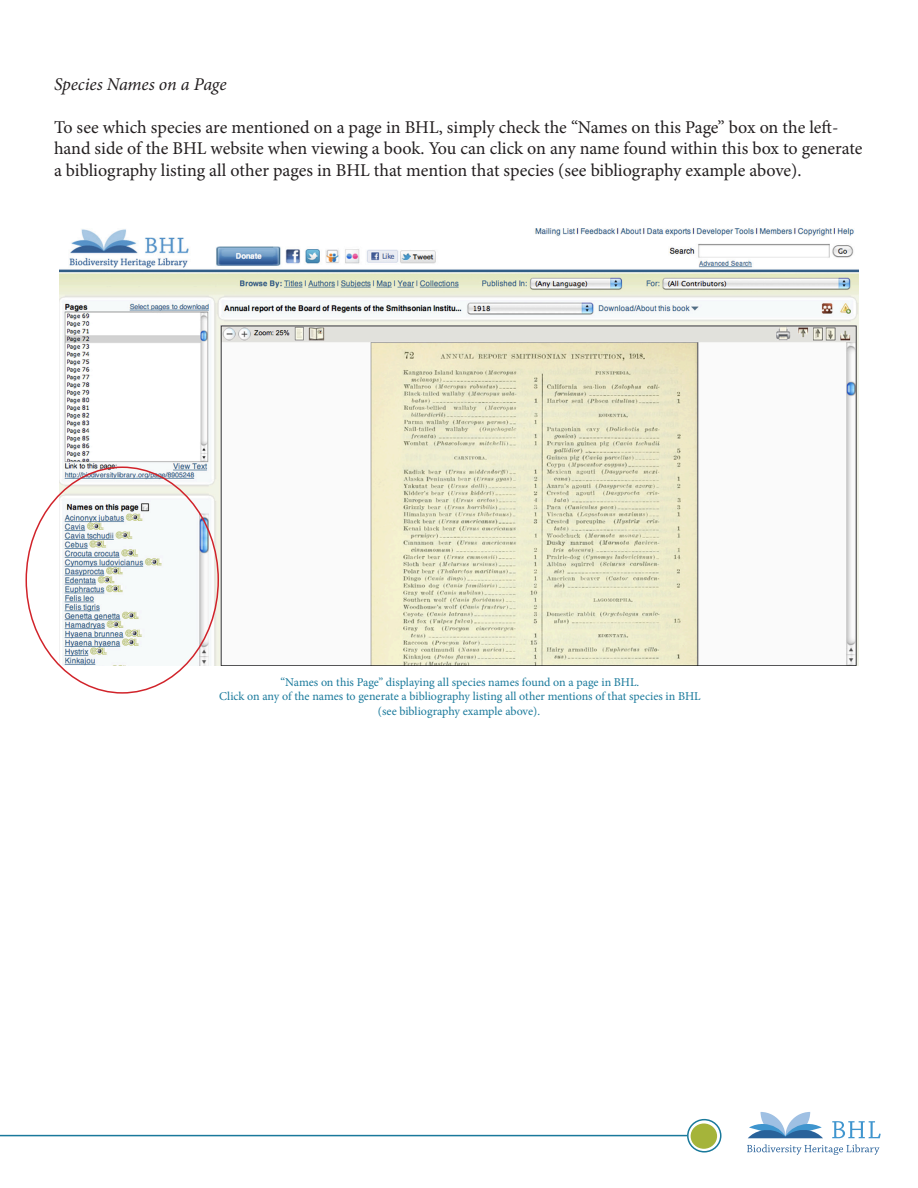
<style>
.page{position:relative;width:918px;height:1188px;background:#fff}
.page>*{position:absolute;margin:0;border:0;box-sizing:border-box;transform-origin:0 0}
.t1{font:18px/21.6px "Minion Pro";letter-spacing:-.005em;color:#231f20}
.t2{font:italic 18px "Minion Pro";letter-spacing:-.01em;color:#231f20}
.t3{font:12px "Minion Pro";letter-spacing:-.005em;color:#19799b}
</style>
<div class="page">
<hr style="left:0;top:1135px;width:687px;height:1px;background:#19799b">
<div style="left:691px;top:1123px;width:26px;height:26px;background:#a5b43a;border-radius:50%"></div>
<div style="left:687px;top:1119px;width:35px;height:34px;border:2px solid #19799b;border-radius:50%"></div>
<svg style="left:748px;top:1112px;width:75px;height:26px"></svg>
<svg style="left:832px;top:1121px;width:49px;height:17px"></svg>
<svg style="left:747px;top:1144px;width:132px;height:11px"></svg>
<img style="left:60px;top:228px;width:798px;height:438px">
<p class="t2" style="left:54px;top:72px;width:174px">Species Names on a Page</p>
<p class="t1" style="left:54px;top:116px;width:810px">To see which species are mentioned on a page in BHL, simply check the “Names on this Page” box on the left&shy;hand side of the BHL website when viewing a book. You can click on any name found within this box to generate a bibliography listing all other pages in BHL that mention that species (see bibliography example above).</p>
<p class="t3" style="left:281px;top:674px;width:360px">“Names on this Page” displaying all species names found on a page in BHL.</p>
<p class="t3" style="left:219px;top:689px;width:483px">Click on any of the names to generate a bibliography listing all other mentions of that species in BHL</p>
<p class="t3" style="left:378px;top:703px;width:164px">(see bibliography example above).</p>
</div>
